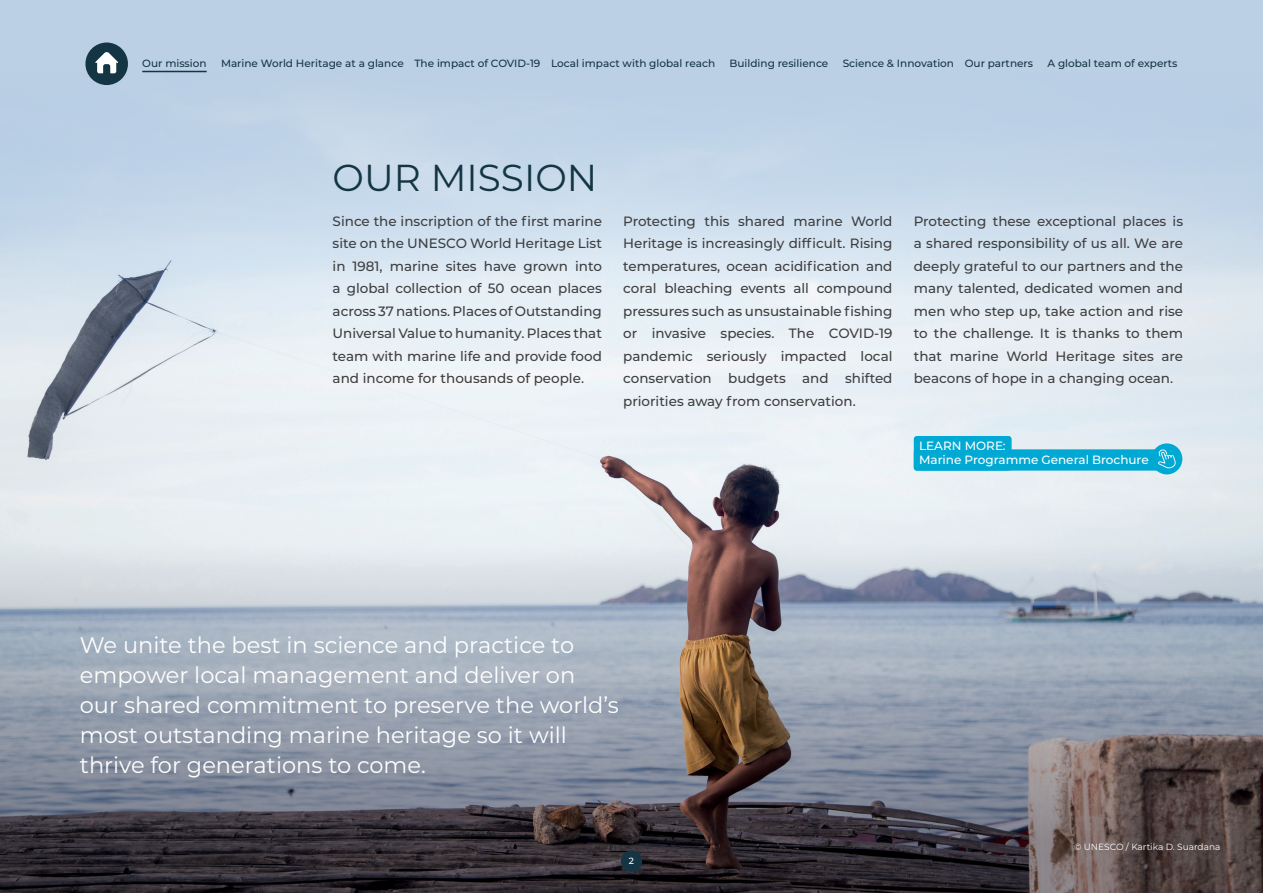
<style>
.page{position:relative;width:1263px;height:893px;background:#bbd0e5}
.page>*{position:absolute;margin:0;border:0;box-sizing:border-box;transform-origin:0 0}
.t1{font:37.5px "Montserrat";color:#143543}
.t2{font:22.5px/30px "Montserrat";color:#fff}
.t3{font:500 13.5px/22.5px "Montserrat";color:#3e3e3f;text-align:justify}
.t4{font:500 12px/13.5px "Montserrat";color:#fff}
.t5{font:500 10.5px "Montserrat";color:#143543}
.t6{font:9px "Montserrat";color:#fff}
.t7{font:500 9px "Montserrat";color:#fff}
</style>
<div class="page">
<img style="left:0;top:72px;width:1263px;height:437px">
<svg style="left:0;top:509px;width:1263px;height:384px;background:#8b8e97"></svg>
<div style="left:914px;top:449px;width:255px;height:22px;background:#00a9d4;border-radius:3px"></div>
<div style="left:914px;top:436px;width:97px;height:35px;background:#00a9d4;border-radius:3px"></div>
<div style="left:1151px;top:443px;width:31px;height:31px;background:#00a9d4;border-radius:50%"></div>
<svg style="left:1158px;top:449px;width:18px;height:20px"></svg>
<div style="left:621px;top:850px;width:21px;height:22px;background:#143543;border-radius:50%"></div>
<div style="left:85px;top:43px;width:43px;height:42px;background:#143543;border-radius:50%"></div>
<svg style="left:95px;top:52px;width:23px;height:21px"></svg>
<hr style="left:142px;top:71px;width:65px;height:1px;background:#143543">
<p class="t5" style="left:142px;top:55px;width:66px">Our mission</p>
<p class="t5" style="left:221px;top:55px;width:496px">Marine World Heritage at a glance The impact of COVID-19 Local impact with global reach</p>
<p class="t5" style="left:729px;top:55px;width:100px">Building resilience</p>
<p class="t5" style="left:843px;top:55px;width:192px">Science &amp; Innovation Our partners</p>
<p class="t5" style="left:1047px;top:55px;width:132px">A global team of experts</p>
<h1 class="t1" style="left:333px;top:152px;width:266px">OUR MISSION</h1>
<p class="t3" style="left:333px;top:209px;width:271px">Since the inscription of the first marine site on the UNESCO World Heritage List in 1981, marine sites have grown into a global collection of 50 ocean places across 37 nations. Places of Outstanding Universal Value to humanity. Places that team with marine life and provide food and income for thousands of people.</p>
<p class="t3" style="left:623px;top:209px;width:271px">Protecting this shared marine World Heritage is increasingly difficult. Rising temperatures, ocean acidification and coral bleaching events all compound pressures such as unsustainable fishing or invasive species. The COVID-19 pandemic seriously impacted local conservation budgets and shifted priorities away from conservation.</p>
<p class="t3" style="left:914px;top:209px;width:271px">Protecting these exceptional places is a shared responsibility of us all. We are deeply grateful to our partners and the many talented, dedicated women and men who step up, take action and rise to the challenge. It is thanks to them that marine World Heritage sites are beacons of hope in a changing ocean.</p>
<p class="t4" style="left:919px;top:439px;width:231px">LEARN MORE:<br>Marine Programme General Brochure</p>
<h2 class="t2" style="left:80px;top:629px;width:541px">We unite the best in science and practice to empower local management and deliver on our shared commitment to preserve the world’s most outstanding marine heritage so it will thrive for generations to come.</h2>
<p class="t7" style="left:629px;top:855px;width:7px">2</p>
<p class="t6" style="left:1074px;top:841px;width:148px">© UNESCO / Kartika D. Suardana</p>
</div>
